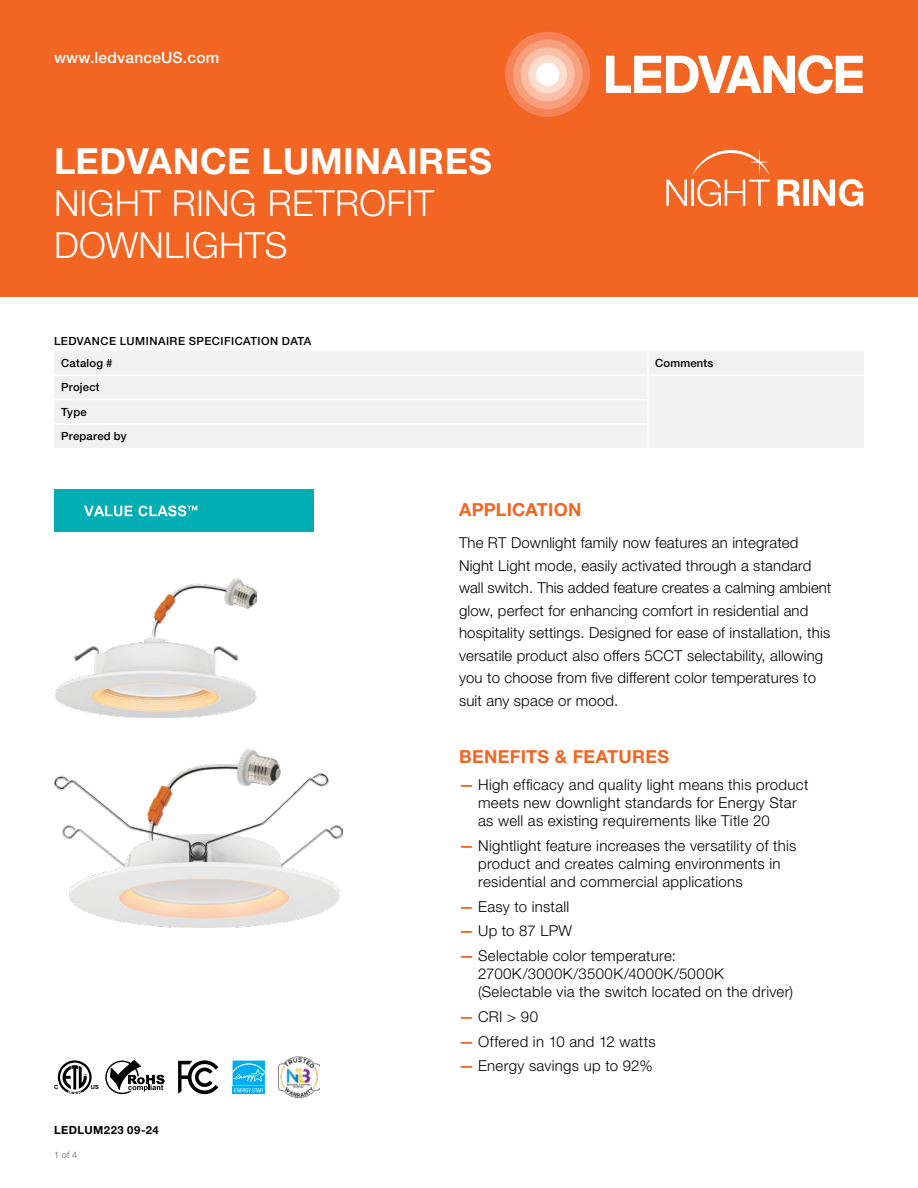
<style>
.page{position:relative;width:918px;height:1188px;background:#fff}
.page>*{position:absolute;margin:0;border:0;box-sizing:border-box;transform-origin:0 0}
.t1{font:300 36px/42px "Helvetica Neue LT Std";letter-spacing:.01em;color:#fff}
.t2{font:700 36px "Helvetica Neue LT Std";letter-spacing:.015em;color:#fff}
.t3{font:700 18px "Helvetica Neue LT Std";letter-spacing:.015em;color:#f26522}
.t4{font:500 15.6px "Helvetica Neue LT Std";letter-spacing:.015em;color:#fff}
.t5{font:300 15px/22.5px "Helvetica Neue LT Std";letter-spacing:.01em;color:#000}
.t6{font:500 11.25px/24.3px "Helvetica Neue LT Std";letter-spacing:.025em;color:#000}
.t7{font:700 11.25px "Helvetica Neue LT Std";letter-spacing:.04em;color:#000}
.t8{font:300 9px "Helvetica Neue LT Std";color:#58595b}
.t9{font:700 5.7px "Helvetica Neue";color:#000}
.s1{font-weight:700;color:#f26522}
</style>
<div class="page">
<div style="left:0;top:0;width:918px;height:297px;background:#f26522"></div>
<svg style="left:606px;top:55px;width:257px;height:39px"></svg>
<div style="left:505px;top:32px;width:85px;height:85px;background:#f58357;border-radius:50%"></div>
<div style="left:513px;top:40px;width:70px;height:69px;background:#f8a07c;border-radius:50%"></div>
<div style="left:521px;top:47px;width:54px;height:54px;background:#fbbea7;border-radius:50%"></div>
<div style="left:528px;top:55px;width:39px;height:39px;background:#fdddce;border-radius:50%"></div>
<div style="left:536px;top:63px;width:23px;height:23px;background:#fff;border-radius:50%"></div>
<div style="left:54px;top:490px;width:259px;height:42px;background:#00aeb4"></div>
<svg style="left:84px;top:506px;width:49px;height:10px"></svg>
<svg style="left:139px;top:506px;width:58px;height:10px"></svg>
<svg style="left:105px;top:1060px;width:60px;height:34px"></svg>
<svg style="left:178px;top:1060px;width:40px;height:34px"></svg>
<svg style="left:58px;top:1060px;width:34px;height:34px"></svg>
<svg style="left:778px;top:180px;width:22px;height:26px"></svg>
<div style="left:803px;top:180px;width:6px;height:26px;background:#fff"></div>
<svg style="left:813px;top:179px;width:50px;height:27px"></svg>
<svg style="left:666px;top:149px;width:104px;height:57px"></svg>
<img style="left:279px;top:1057px;width:40px;height:41px">
<svg style="left:232px;top:1060px;width:33px;height:34px"></svg>
<svg style="left:233px;top:1092px;width:32px;height:2px"></svg>
<svg style="left:233px;top:1061px;width:32px;height:31px"></svg>
<img style="left:54px;top:749px;width:288px;height:179px">
<img style="left:55px;top:579px;width:201px;height:139px">
<div style="left:54px;top:351px;width:810px;height:97px;background:#f1f1f2"></div>
<hr style="left:647px;top:351px;width:2px;height:23px;background:#fff">
<hr style="left:54px;top:374px;width:594px;height:2px;background:#fff">
<hr style="left:648px;top:374px;width:216px;height:2px;background:#fff">
<hr style="left:647px;top:376px;width:2px;height:23px;background:#fff">
<hr style="left:54px;top:399px;width:595px;height:1px;background:#fff">
<hr style="left:647px;top:400px;width:2px;height:23px;background:#fff">
<hr style="left:54px;top:423px;width:595px;height:2px;background:#fff">
<hr style="left:647px;top:425px;width:2px;height:23px;background:#fff">
<p class="t4" style="left:54px;top:49px;width:167px">www.ledvanceUS.com</p>
<h1 class="t2" style="left:54px;top:139px;width:439px">LEDVANCE LUMINAIRES</h1>
<h1 class="t1" style="left:54px;top:182px;width:382px">NIGHT RING RETROFIT<br>DOWNLIGHTS</h1>
<p class="t6" style="left:61px;top:330px;width:252px;line-height:22.2px;text-indent:-7px">LEDVANCE LUMINAIRE SPECIFICATION DATA<br>Catalog #</p>
<p class="t6" style="left:61px;top:375px;width:67px">Project<br>Type<br>Prepared by</p>
<p class="t6" style="left:655px;top:351px;width:60px">Comments</p>
<p class="t3" style="left:459px;top:499px;width:124px">APPLICATION</p>
<p class="t5" style="left:459px;top:531px;width:374px">The RT Downlight family now features an integrated Night Light mode, easily activated through a standard wall switch. This added feature creates a calming ambient glow, perfect for enhancing comfort in residential and hospitality settings. Designed for ease of installation, this versatile product also offers 5CCT selectability, allowing you to choose from five different color temperatures to suit any space or mood.</p>
<p class="t9" style="left:54px;top:1082px;width:6px">C</p>
<p class="t9" style="left:91px;top:1082px;width:9px">US</p>
<p class="t7" style="left:54px;top:1123px;width:106px">LEDLUM223 09-24</p>
<p class="t8" style="left:54px;top:1149px;width:25px">1 of 4</p>
<p class="t3" style="left:459px;top:745px;width:212px">BENEFITS &amp; FEATURES</p>
<p class="t5" style="left:478px;top:775px;width:332px;line-height:18px;text-indent:-19px"><span class="s1">—</span> High efficacy and quality light means this product meets new downlight standards for Energy Star as well as existing requirements like Title 20</p>
<p class="t5" style="left:478px;top:836px;width:320px;line-height:18px;text-indent:-19px"><span class="s1">—</span> Nightlight feature increases the versatility of this product and creates calming environments in residential and commercial applications</p>
<p class="t5" style="left:459px;top:895px;width:112px"><span class="s1">—</span> Easy to install</p>
<p class="t5" style="left:459px;top:919px;width:115px"><span class="s1">—</span> Up to 87 LPW</p>
<p class="t5" style="left:478px;top:946px;width:317px;line-height:18px;text-indent:-19px"><span class="s1">—</span> Selectable color temperature:<br>2700K/3000K/3500K/4000K/5000K (Selectable via the switch located on the driver)</p>
<p class="t5" style="left:459px;top:1005px;width:81px"><span class="s1">—</span> CRI &gt; 90</p>
<p class="t5" style="left:459px;top:1030px;width:198px"><span class="s1">—</span> Offered in 10 and 12 watts</p>
<p class="t5" style="left:459px;top:1054px;width:195px"><span class="s1">—</span> Energy savings up to 92%</p>
</div>
